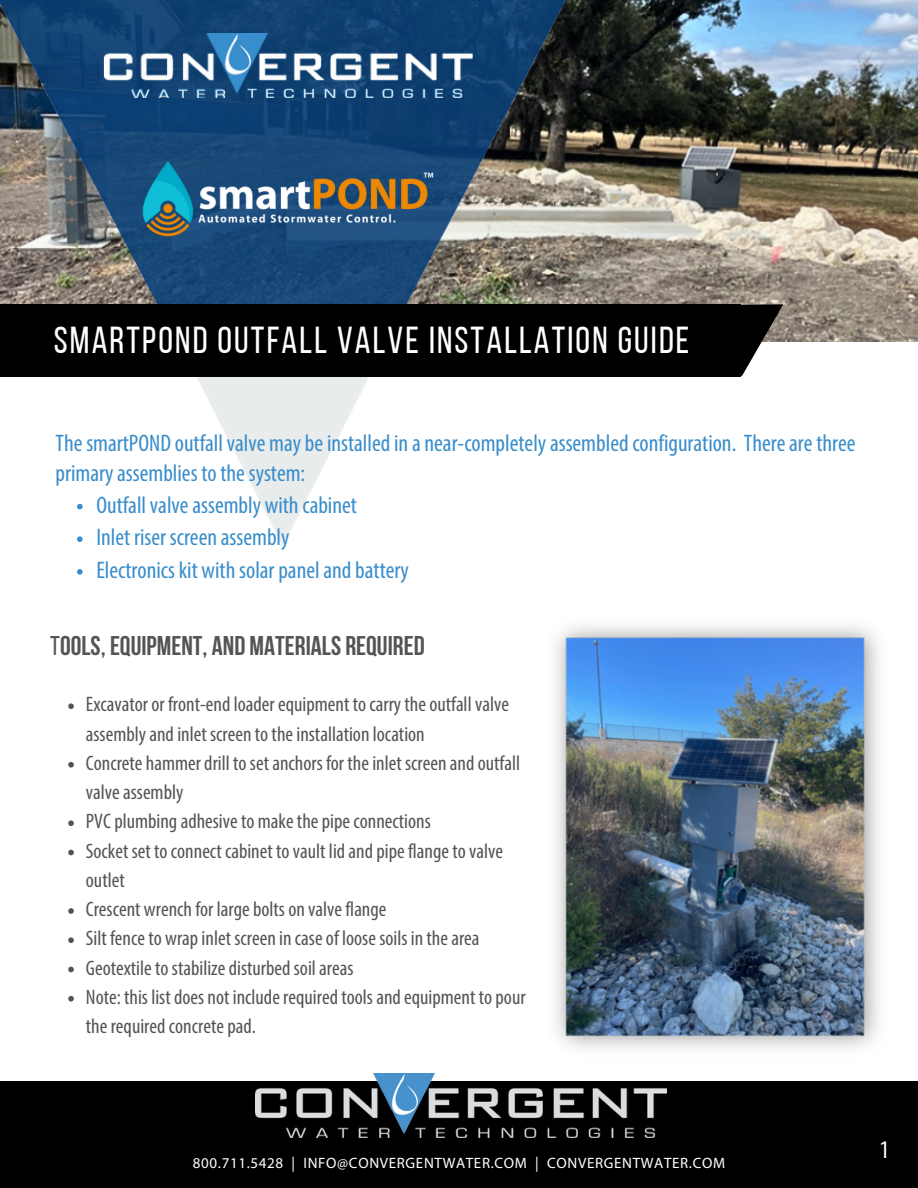
<style>
.page{position:relative;width:918px;height:1188px;background:#fff}
.page>*{position:absolute;margin:0;border:0;box-sizing:border-box;transform-origin:0 0}
.t1{font:37.5px "Bebas Neue";letter-spacing:.055em;color:#fff}
.t2{font:700 27px "Bebas Neue";color:#545454}
.t3{font:condensed 25.5px "Myriad Pro";color:#fff}
.t4{font:condensed 24px/30.3px "Myriad Pro";color:#3a8dcb}
.t5{font:condensed 21px/29.2px "Myriad Pro";color:#545454}
.t6{font:15px "Myriad Pro";letter-spacing:.045em;color:#fff}
.s1{font-weight:400}
</style>
<div class="page">
<img style="left:566px;top:0;width:352px;height:341px">
<img style="left:0;top:0;width:566px;height:304px">
<img style="left:138px;top:156px;width:301px;height:85px">
<div style="left:0;top:304px;width:741px;height:73px;background:#000"></div>
<svg style="left:741px;top:304px;width:42px;height:72px"></svg>
<img style="left:555px;top:625px;width:324px;height:424px">
<img style="left:104px;top:34px;width:369px;height:64px">
<img style="left:245px;top:81px;width:227px;height:16px">
<img style="left:104px;top:82px;width:127px;height:16px">
<div style="left:0;top:1081px;width:918px;height:107px;background:#000"></div>
<img style="left:256px;top:1073px;width:410px;height:64px">
<img style="left:374px;top:1073px;width:60px;height:60px">
<svg style="left:77px;top:504px;width:6px;height:5px"></svg>
<svg style="left:77px;top:536px;width:6px;height:6px"></svg>
<svg style="left:77px;top:569px;width:6px;height:6px"></svg>
<svg style="left:68px;top:703px;width:6px;height:6px"></svg>
<svg style="left:68px;top:762px;width:6px;height:6px"></svg>
<svg style="left:68px;top:820px;width:6px;height:6px"></svg>
<svg style="left:68px;top:850px;width:6px;height:5px"></svg>
<svg style="left:68px;top:908px;width:6px;height:6px"></svg>
<svg style="left:68px;top:937px;width:6px;height:6px"></svg>
<svg style="left:68px;top:967px;width:6px;height:5px"></svg>
<svg style="left:68px;top:996px;width:6px;height:6px"></svg>
<p class="t1" style="left:54px;top:325px;width:637px">SMARTPOND OUTFALL VALVE INSTALLATION GUiDE</p>
<p class="t4" style="left:56px;top:430px;width:801px">The smartPOND outfall valve may be installed in a near-completely assembled configuration. There are three primary assemblies to the system:</p>
<p class="t4" style="left:96px;top:492px;width:262px">Outfall valve assembly with cabinet</p>
<p class="t4" style="left:96px;top:524px;width:195px">Inlet riser screen assembly</p>
<p class="t4" style="left:96px;top:557px;width:314px">Electronics kit with solar panel and battery</p>
<p class="t2" style="left:50px;top:635px;width:376px"><span class="s1">T</span>OOLS, EQUIPMENT, AND MATERIALS REQUIRED</p>
<h3 class="t5" style="left:86px;top:691px;width:425px">Excavator or front-end loader equipment to carry the outfall valve assembly and inlet screen to the installation location</h3>
<p class="t5" style="left:86px;top:750px;width:436px">Concrete hammer drill to set anchors for the inlet screen and outfall valve assembly</p>
<p class="t5" style="left:86px;top:808px;width:346px">PVC plumbing adhesive to make the pipe connections</p>
<p class="t5" style="left:86px;top:838px;width:419px">Socket set to connect cabinet to vault lid and pipe flange to valve outlet</p>
<p class="t5" style="left:86px;top:896px;width:302px">Crescent wrench for large bolts on valve flange</p>
<h2 class="t5" style="left:86px;top:925px;width:395px">Silt fence to wrap inlet screen in case of loose soils in the area</h2>
<p class="t5" style="left:86px;top:955px;width:269px">Geotextile to stabilize disturbed soil areas</p>
<p class="t5" style="left:86px;top:984px;width:441px">Note: this list does not include required tools and equipment to pour the required concrete pad.</p>
<p class="t6" style="left:193px;top:1157px;width:534px">800.711.5428 | INFO@CONVERGENTWATER.COM | CONVERGENTWATER.COM</p>
<h1 class="t3" style="left:880px;top:1139px;width:11px">1</h1>
</div>
